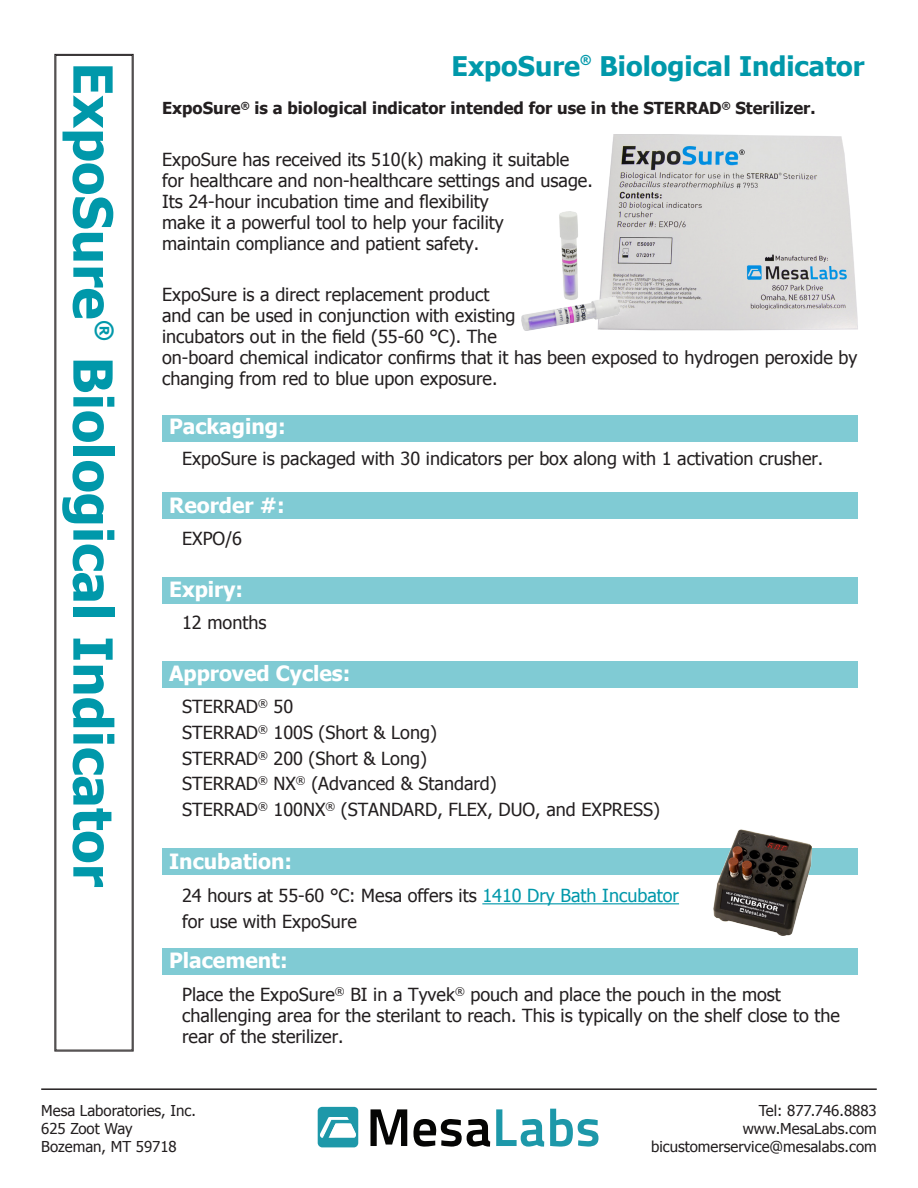
<style>
.page{position:relative;width:918px;height:1188px;background:#fff}
.page>*{position:absolute;margin:0;border:0;box-sizing:border-box;transform-origin:0 0}
.t1{font:700 54px "Tahoma";color:#0098aa}
.t2{font:700 27px "Tahoma";color:#0098aa}
.t3{font:700 22.8px "Tahoma";color:#0098aa}
.t4{font:700 21px "Tahoma";color:#fff}
.t5{font:18px/21px "Tahoma";color:#231f20}
.t6{font:700 16.5px "Tahoma";color:#231f20}
.t7{font:15px "Tahoma";color:#231f20}
.s1{color:#0098aa}
</style>
<div class="page">
<svg style="left:54px;top:54px;width:80px;height:998px"></svg>
<img style="left:606px;top:135px;width:252px;height:196px">
<div style="left:162px;top:415px;width:696px;height:26px;background:#80cbd4"></div>
<div style="left:162px;top:493px;width:696px;height:26px;background:#80cbd4"></div>
<div style="left:162px;top:577px;width:696px;height:26px;background:#80cbd4"></div>
<div style="left:162px;top:661px;width:696px;height:26px;background:#80cbd4"></div>
<hr style="left:482px;top:903px;width:197px;height:1px;background:#0098aa">
<div style="left:162px;top:849px;width:696px;height:26px;background:#80cbd4"></div>
<div style="left:162px;top:948px;width:696px;height:26px;background:#80cbd4"></div>
<img style="left:522px;top:211px;width:98px;height:119px">
<img style="left:713px;top:830px;width:99px;height:105px">
<hr style="left:41px;top:1088px;width:836px;height:2px;background:#231f20">
<div style="left:318px;top:1107px;width:40px;height:40px;background:#1d98a9;border-radius:4px"></div>
<svg style="left:320px;top:1117px;width:36px;height:21px"></svg>
<svg style="left:371px;top:1109px;width:36px;height:37px"></svg>
<svg style="left:413px;top:1119px;width:77px;height:28px"></svg>
<svg style="left:496px;top:1109px;width:48px;height:38px"></svg>
<svg style="left:550px;top:1109px;width:48px;height:38px"></svg>
<p class="t1" style="left:131px;top:62px;width:259px;rotate:90deg">ExpoSure</p>
<p class="t3" style="left:121px;top:320px;width:23px;rotate:90deg">®</p>
<p class="t1" style="left:131px;top:357px;width:532px;rotate:90deg">Biological Indicator</p>
<p class="t2" style="left:451px;top:47px;width:415px">ExpoSure<sup>®</sup> Biological Indicator</p>
<p class="t6" style="left:162px;top:97px;width:655px">ExpoSure<sup>®</sup> is a biological indicator intended for use in the STERRAD<sup>®</sup> Sterilizer.</p>
<p class="t5" style="left:162px;top:148px;width:432px">ExpoSure has received its 510(k) making it suitable for healthcare and non-healthcare settings and usage.<br>Its 24-hour incubation time and flexibility<br>make it a powerful tool to help your facility<br>maintain compliance and patient safety.</p>
<p class="t5" style="left:162px;top:283px;width:697px">ExpoSure is a direct replacement product<br>and can be used in conjunction with existing<br>incubators out in the field (55-60 °C). The<br>on-board chemical indicator confirms that it has been exposed to hydrogen peroxide by changing from red to blue upon exposure.</p>
<p class="t4" style="left:169px;top:412px;width:118px">Packaging:</p>
<p class="t5" style="left:182px;top:448px;width:643px">ExpoSure is packaged with 30 indicators per box along with 1 activation crusher.</p>
<p class="t4" style="left:169px;top:491px;width:117px">Reorder #:</p>
<p class="t5" style="left:182px;top:527px;width:61px">EXPO/6</p>
<p class="t4" style="left:169px;top:575px;width:75px">Expiry:</p>
<p class="t5" style="left:182px;top:611px;width:86px">12 months</p>
<p class="t4" style="left:169px;top:659px;width:183px">Approved Cycles:</p>
<p class="t5" style="left:182px;top:696px;width:113px">STERRAD<sup>®</sup> 50</p>
<p class="t5" style="left:182px;top:721px;width:256px">STERRAD<sup>®</sup> 100S (Short &amp; Long)</p>
<p class="t5" style="left:182px;top:747px;width:246px">STERRAD<sup>®</sup> 200 (Short &amp; Long)</p>
<p class="t5" style="left:182px;top:772px;width:316px">STERRAD<sup>®</sup> NX<sup>®</sup> (Advanced &amp; Standard)</p>
<p class="t5" style="left:182px;top:798px;width:479px">STERRAD<sup>®</sup> 100NX<sup>®</sup> (STANDARD, FLEX, DUO, and EXPRESS)</p>
<p class="t4" style="left:169px;top:847px;width:125px">Incubation:</p>
<p class="t5" style="left:182px;top:884px;width:498px">24 hours at 55-60 °C: Mesa offers its <span class="s1">1410 Dry Bath Incubator</span></p>
<p class="t5" style="left:182px;top:910px;width:176px">for use with ExpoSure</p>
<p class="t4" style="left:169px;top:946px;width:120px">Placement:</p>
<p class="t5" style="left:182px;top:984px;width:659px">Place the ExpoSure<sup>®</sup> BI in a Tyvek<sup>®</sup> pouch and place the pouch in the most challenging area for the sterilant to reach. This is typically on the shelf close to the rear of the sterilizer.</p>
<p class="t7" style="left:41px;top:1101px;width:156px">Mesa Laboratories, Inc.</p>
<p class="t7" style="left:41px;top:1119px;width:93px">625 Zoot Way</p>
<p class="t7" style="left:41px;top:1137px;width:137px">Bozeman, MT 59718</p>
<p class="t7" style="left:759px;top:1101px;width:120px">Tel: 877.746.8883</p>
<p class="t7" style="left:743px;top:1119px;width:136px">www.MesaLabs.com</p>
<p class="t7" style="left:651px;top:1137px;width:227px">bicustomerservice@mesalabs.com</p>
</div>
